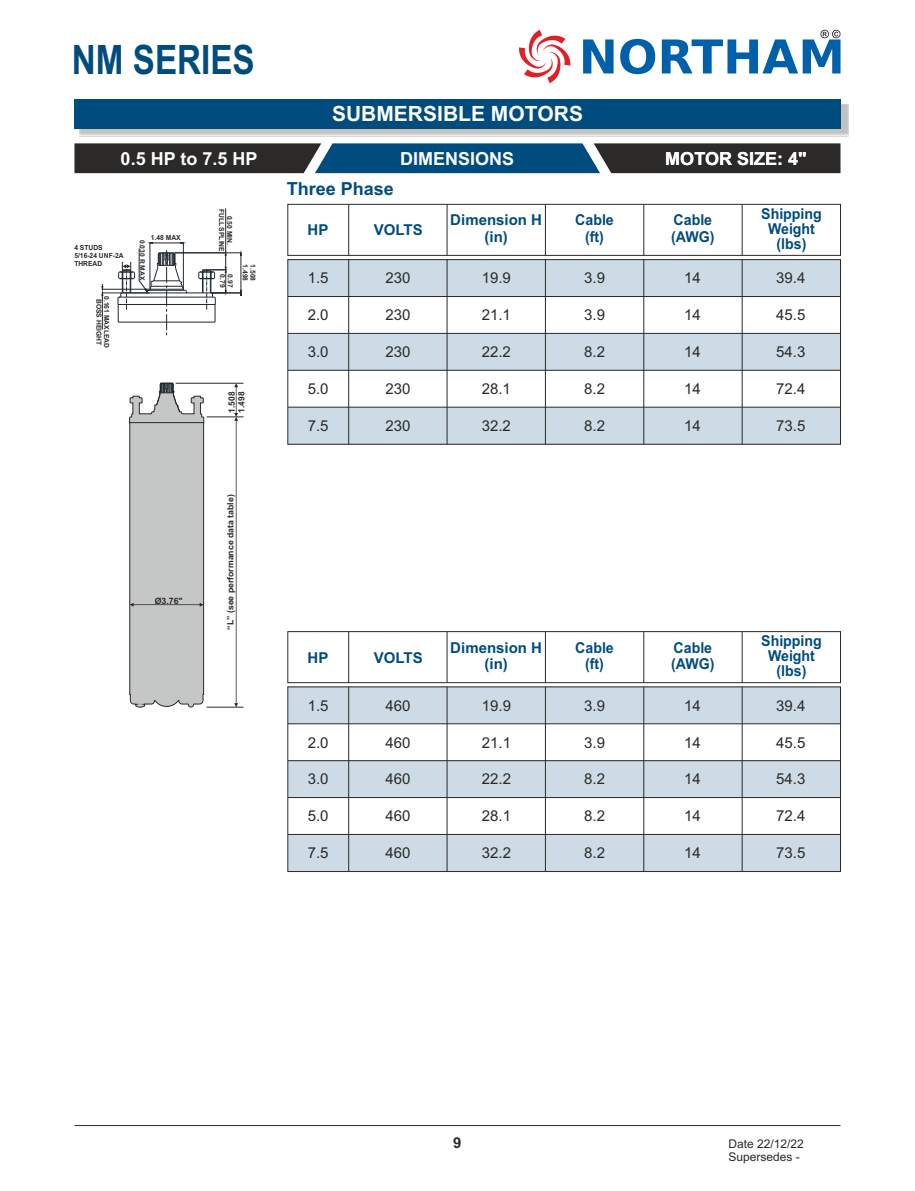
<style>
.page{position:relative;width:915px;height:1191px;background:#fff}
.page>*{position:absolute;margin:0;border:0;box-sizing:border-box;transform-origin:0 0}
.t1{font:700 40.5px "Arial Narrow";color:#004c7e}
.t2{font:700 21px "Arial";color:#fefefe}
.t3{font:700 18px "Arial";color:#fefefe}
.t4{font:700 18px "Arial";color:#004c7e}
.t5{font:15px "Arial";color:#2b2a29}
.t6{font:700 15px/15.3px "Arial";color:#004c7e;text-align:center;scale:.94 1}
.t7{font:700 15px/16.8px "Arial";color:#004c7e;text-align:center}
.t8{font:700 15px "Arial";color:#2b2a29}
.t9{font:12px/13.4px "Arial";color:#2b2a29}
.t10{font:700 8.7px "Arial";color:#2b2a29}
.t11{font:700 8.7px/9.6px "Arial";color:#2b2a29;scale:.96 1}
.t12{font:700 7.05px/7.8px "Arial";color:#2b2a29;text-align:center;scale:.96 1}
</style>
<div class="page">
<div style="left:79px;top:104px;width:769px;height:32px;background:#2b2a29;opacity:.29"></div>
<div style="left:74px;top:99px;width:766px;height:29px;background:#004c7e"></div>
<hr style="left:74px;top:1125px;width:766px;height:1px;background:#2b2a29">
<svg style="left:74px;top:143px;width:766px;height:30px;background:#253e4f"></svg>
<hr style="left:175px;top:252px;width:66px;height:1px;background:#202830">
<hr style="left:211px;top:293px;width:30px;height:1px;background:#202830">
<hr style="left:240px;top:255px;width:1px;height:35px;background:#202830">
<hr style="left:225px;top:208px;width:1px;height:45px;background:#202830">
<hr style="left:102px;top:289px;width:47px;height:1px;background:#202830">
<hr style="left:102px;top:293px;width:47px;height:1px;background:#202830">
<hr style="left:102px;top:295px;width:1px;height:34px;background:#202830">
<hr style="left:118px;top:304px;width:97px;height:1px;background:#202830">
<hr style="left:119px;top:297px;width:95px;height:1px;background:#202830">
<hr style="left:122px;top:292px;width:89px;height:1px;background:#202830">
<svg style="left:198px;top:253px;width:28px;height:69px"></svg>
<hr style="left:206px;top:416px;width:37px;height:1px;background:#2b2a29">
<hr style="left:176px;top:383px;width:67px;height:1px;background:#2b2a29">
<hr style="left:206px;top:707px;width:37px;height:1px;background:#2b2a29">
<svg style="left:234px;top:383px;width:4px;height:324px"></svg>
<svg style="left:117px;top:242px;width:71px;height:93px"></svg>
<svg style="left:129px;top:382px;width:75px;height:326px;background:#c1c2c2"></svg>
<hr style="left:118px;top:322px;width:97px;height:1px;background:#202830">
<svg style="left:519px;top:30px;width:51px;height:53px"></svg>
<svg style="left:583px;top:30px;width:257px;height:44px"></svg>
<div style="left:288px;top:407px;width:552px;height:37px;background:#ccdbe5"></div>
<div style="left:288px;top:333px;width:552px;height:37px;background:#ccdbe5"></div>
<div style="left:288px;top:259px;width:552px;height:37px;background:#ccdbe5"></div>
<div style="left:287px;top:259px;width:553px;height:185px;border:1px solid #2b2a29"></div>
<hr style="left:545px;top:259px;width:1px;height:185px;background:#2b2a29">
<hr style="left:643px;top:259px;width:1px;height:185px;background:#2b2a29">
<hr style="left:741px;top:259px;width:1px;height:185px;background:#2b2a29">
<hr style="left:288px;top:296px;width:552px;height:1px;background:#2b2a29">
<hr style="left:288px;top:333px;width:552px;height:1px;background:#2b2a29">
<hr style="left:288px;top:370px;width:552px;height:1px;background:#2b2a29">
<hr style="left:348px;top:259px;width:1px;height:185px;background:#2b2a29">
<hr style="left:446px;top:259px;width:1px;height:185px;background:#2b2a29">
<hr style="left:288px;top:407px;width:552px;height:1px;background:#2b2a29">
<div style="left:288px;top:834px;width:552px;height:37px;background:#ccdbe5"></div>
<div style="left:288px;top:760px;width:552px;height:37px;background:#ccdbe5"></div>
<div style="left:288px;top:686px;width:552px;height:38px;background:#ccdbe5"></div>
<div style="left:287px;top:686px;width:553px;height:186px;border:1px solid #2b2a29"></div>
<hr style="left:446px;top:686px;width:1px;height:185px;background:#2b2a29">
<hr style="left:545px;top:686px;width:1px;height:185px;background:#2b2a29">
<hr style="left:643px;top:686px;width:1px;height:185px;background:#2b2a29">
<hr style="left:741px;top:686px;width:1px;height:185px;background:#2b2a29">
<hr style="left:288px;top:723px;width:552px;height:1px;background:#2b2a29">
<hr style="left:288px;top:760px;width:552px;height:1px;background:#2b2a29">
<hr style="left:288px;top:797px;width:552px;height:1px;background:#2b2a29">
<hr style="left:348px;top:686px;width:1px;height:185px;background:#2b2a29">
<hr style="left:288px;top:834px;width:552px;height:1px;background:#2b2a29">
<div style="left:287px;top:204px;width:553px;height:52px;border:1px solid #2b2a29"></div>
<hr style="left:741px;top:204px;width:1px;height:51px;background:#2b2a29">
<hr style="left:643px;top:204px;width:1px;height:51px;background:#2b2a29">
<hr style="left:348px;top:204px;width:1px;height:51px;background:#2b2a29">
<hr style="left:446px;top:204px;width:1px;height:51px;background:#2b2a29">
<hr style="left:545px;top:204px;width:1px;height:51px;background:#2b2a29">
<div style="left:287px;top:631px;width:553px;height:52px;border:1px solid #2b2a29"></div>
<hr style="left:741px;top:631px;width:1px;height:51px;background:#2b2a29">
<hr style="left:643px;top:631px;width:1px;height:51px;background:#2b2a29">
<hr style="left:348px;top:631px;width:1px;height:51px;background:#2b2a29">
<hr style="left:446px;top:631px;width:1px;height:51px;background:#2b2a29">
<hr style="left:545px;top:631px;width:1px;height:51px;background:#2b2a29">
<h1 class="t1" style="left:72px;top:29px;width:184px">NM SERIES</h1>
<p class="t3" style="left:121px;top:152px;width:138px">0.5 HP to 7.5 HP</p>
<p class="t12" style="left:74px;top:244px;width:53px;text-align:left">4 STUDS<br>5/16-24 UNF-2A<br>THREAD</p>
<p class="t12" style="left:110px;top:296px;width:55px;rotate:90deg">0.161 MAXLEAD<br>BOSS HEIGHT</p>
<p class="t12" style="left:151px;top:234px;width:33px">1.48 MAX</p>
<p class="t12" style="left:146px;top:240px;width:43px;rotate:90deg">0.030 R MAX</p>
<p class="t10" style="left:155px;top:597px;width:29px">Ø3.76"</p>
<p class="t12" style="left:233px;top:209px;width:46px;rotate:90deg">0.50 MIN.<br>FULL SPLINE</p>
<p class="t12" style="left:226px;top:274px;width:15px;rotate:90deg">0.79</p>
<p class="t12" style="left:233px;top:274px;width:15px;rotate:90deg">0.97</p>
<p class="t12" style="left:248px;top:264px;width:19px;rotate:90deg">1.498</p>
<p class="t12" style="left:256px;top:264px;width:19px;rotate:90deg">1.508</p>
<p class="t11" style="left:228px;top:412px;width:23px;rotate:-90deg">1.508<br>1.498</p>
<p class="t10" style="left:227px;top:629px;width:137px;rotate:-90deg">“L” (see performance data table)</p>
<h2 class="t2" style="left:332px;top:106px;width:252px">SUBMERSIBLE MOTORS</h2>
<p class="t3" style="left:400px;top:152px;width:116px">DIMENSIONS</p>
<p class="t4" style="left:287px;top:182px;width:109px">Three Phase</p>
<p class="t3" style="left:665px;top:152px;width:143px">MOTOR SIZE: 4"</p>
<p class="t7" style="left:307px;top:223px;width:22px">HP</p>
<p class="t5" style="left:308px;top:272px;width:22px">1.5</p>
<p class="t5" style="left:308px;top:309px;width:22px">2.0</p>
<p class="t5" style="left:308px;top:346px;width:22px">3.0</p>
<p class="t5" style="left:308px;top:383px;width:22px">5.0</p>
<p class="t5" style="left:308px;top:420px;width:22px">7.5</p>
<p class="t7" style="left:373px;top:223px;width:50px">VOLTS</p>
<p class="t5" style="left:385px;top:272px;width:27px">230</p>
<p class="t5" style="left:385px;top:309px;width:27px">230</p>
<p class="t5" style="left:385px;top:346px;width:27px">230</p>
<p class="t5" style="left:385px;top:383px;width:27px">230</p>
<p class="t5" style="left:385px;top:420px;width:27px">230</p>
<p class="t7" style="left:450px;top:213px;width:93px">Dimension H (in)</p>
<p class="t5" style="left:481px;top:272px;width:31px">19.9</p>
<p class="t5" style="left:481px;top:309px;width:31px">21.1</p>
<p class="t5" style="left:481px;top:346px;width:31px">22.2</p>
<p class="t5" style="left:481px;top:383px;width:31px">28.1</p>
<p class="t5" style="left:481px;top:420px;width:31px">32.2</p>
<p class="t6" style="left:575px;top:213px;width:43px;line-height:16.8px">Cable (ft)</p>
<p class="t6" style="left:671px;top:213px;width:48px;line-height:16.8px;text-align:left">Cable (AWG)</p>
<p class="t5" style="left:584px;top:272px;width:22px">3.9</p>
<p class="t5" style="left:584px;top:309px;width:22px">3.9</p>
<p class="t5" style="left:584px;top:346px;width:22px">8.2</p>
<p class="t5" style="left:584px;top:383px;width:22px">8.2</p>
<p class="t5" style="left:584px;top:420px;width:22px">8.2</p>
<p class="t5" style="left:684px;top:272px;width:18px">14</p>
<p class="t5" style="left:684px;top:309px;width:18px">14</p>
<p class="t5" style="left:684px;top:346px;width:18px">14</p>
<p class="t5" style="left:684px;top:383px;width:18px">14</p>
<p class="t5" style="left:684px;top:420px;width:18px">14</p>
<p class="t6" style="left:761px;top:207px;width:66px">Shipping<br>Weight (lbs)</p>
<p class="t5" style="left:776px;top:272px;width:31px">39.4</p>
<p class="t5" style="left:776px;top:309px;width:31px">45.5</p>
<p class="t5" style="left:776px;top:346px;width:31px">54.3</p>
<p class="t5" style="left:776px;top:383px;width:31px">72.4</p>
<p class="t5" style="left:776px;top:420px;width:31px">73.5</p>
<p class="t7" style="left:307px;top:650px;width:22px">HP</p>
<p class="t5" style="left:308px;top:699px;width:22px">1.5</p>
<p class="t5" style="left:308px;top:736px;width:22px">2.0</p>
<p class="t5" style="left:308px;top:773px;width:22px">3.0</p>
<p class="t5" style="left:308px;top:810px;width:22px">5.0</p>
<p class="t5" style="left:308px;top:847px;width:22px">7.5</p>
<p class="t7" style="left:373px;top:650px;width:50px">VOLTS</p>
<p class="t5" style="left:385px;top:699px;width:27px">460</p>
<p class="t5" style="left:385px;top:736px;width:27px">460</p>
<p class="t5" style="left:385px;top:773px;width:27px">460</p>
<p class="t5" style="left:385px;top:810px;width:27px">460</p>
<p class="t5" style="left:385px;top:847px;width:27px">460</p>
<p class="t7" style="left:450px;top:640px;width:93px">Dimension H (in)</p>
<p class="t5" style="left:481px;top:699px;width:31px">19.9</p>
<p class="t5" style="left:481px;top:736px;width:31px">21.1</p>
<p class="t5" style="left:481px;top:773px;width:31px">22.2</p>
<p class="t5" style="left:481px;top:810px;width:31px">28.1</p>
<p class="t5" style="left:481px;top:847px;width:31px">32.2</p>
<p class="t6" style="left:575px;top:640px;width:43px;line-height:16.8px">Cable (ft)</p>
<p class="t6" style="left:671px;top:640px;width:48px;line-height:16.8px;text-align:left">Cable (AWG)</p>
<p class="t5" style="left:584px;top:699px;width:22px">3.9</p>
<p class="t5" style="left:584px;top:736px;width:22px">3.9</p>
<p class="t5" style="left:584px;top:773px;width:22px">8.2</p>
<p class="t5" style="left:584px;top:810px;width:22px">8.2</p>
<p class="t5" style="left:584px;top:847px;width:22px">8.2</p>
<p class="t5" style="left:684px;top:699px;width:18px">14</p>
<p class="t5" style="left:684px;top:736px;width:18px">14</p>
<p class="t5" style="left:684px;top:773px;width:18px">14</p>
<p class="t5" style="left:684px;top:810px;width:18px">14</p>
<p class="t5" style="left:684px;top:847px;width:18px">14</p>
<p class="t6" style="left:761px;top:634px;width:66px">Shipping<br>Weight (lbs)</p>
<p class="t5" style="left:776px;top:699px;width:31px">39.4</p>
<p class="t5" style="left:776px;top:736px;width:31px">45.5</p>
<p class="t5" style="left:776px;top:773px;width:31px">54.3</p>
<p class="t5" style="left:776px;top:810px;width:31px">72.4</p>
<p class="t5" style="left:776px;top:847px;width:31px">73.5</p>
<p class="t8" style="left:453px;top:1136px;width:10px">9</p>
<p class="t9" style="left:728px;top:1137px;width:77px">Date 22/12/22<br>Supersedes -</p>
</div>
